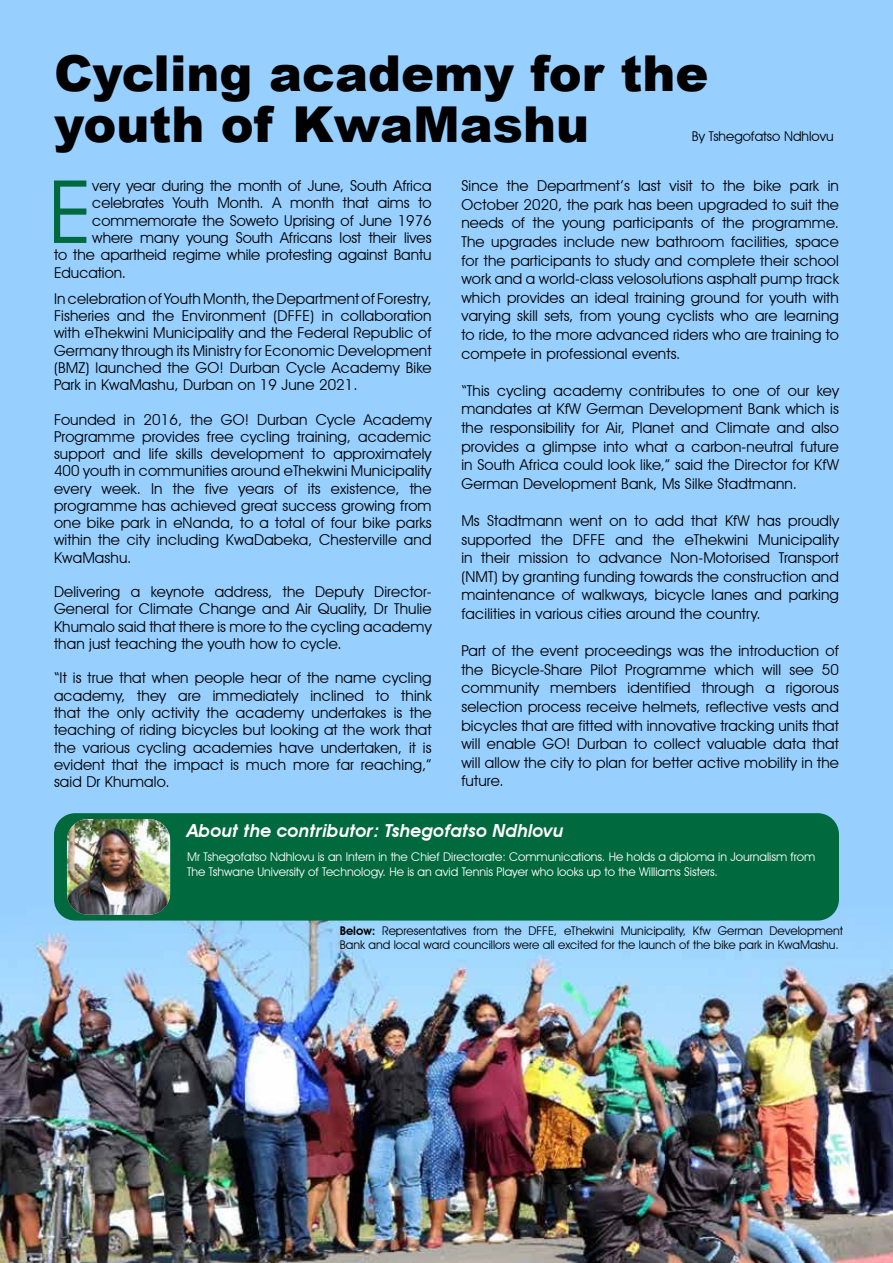
<style>
.page{position:relative;width:893px;height:1263px;background:#fff}
.page>*{position:absolute;margin:0;border:0;box-sizing:border-box;transform-origin:0 0}
.t1{font:87.75px "Avant Garde IT Cby BT";color:#00693e}
.t2{font:900 49.5px/51px "Arial";color:#000}
.t3{font:italic 600 18px "Avant Garde IT Cby BT";letter-spacing:.01em;color:#fff}
.t4{font:15px/18.6px "Avant Garde IT Cby BT";letter-spacing:.01em;color:#000;text-align:justify}
.t5{font:13.5px "Avant Garde IT Cby BT";color:#000}
.t6{font:12px/15px "Avant Garde IT Cby BT";color:#fff}
.t7{font:12px/13.5px "Avant Garde IT Cby BT";color:#000}
.s1{font-weight:600}
</style>
<div class="page">
<img style="left:0;top:0;width:893px;height:1263px">
<div style="left:54px;top:813px;width:785px;height:107px;background:#00693e;border-radius:21px"></div>
<img style="left:67px;top:819px;width:103px;height:96px">
<h2 class="t2" style="left:54px;top:46px;width:656px">Cycling academy for the youth of KwaMashu</h2>
<p class="t5" style="left:692px;top:128px;width:143px">By Tshegofatso Ndhlovu</p>
<h1 class="t1" style="left:48px;top:158px;width:46px">E</h1>
<p class="t4" style="left:92px;top:176px;width:341px">very year during the month of June, South Africa</p>
<p class="t4" style="left:92px;top:194px;width:341px">celebrates Youth Month. A month that aims to</p>
<p class="t4" style="left:92px;top:211px;width:341px">commemorate the Soweto Uprising of June 1976</p>
<p class="t4" style="left:92px;top:228px;width:341px">where many young South Africans lost their lives</p>
<p class="t4" style="left:54px;top:245px;width:379px">to the apartheid regime while protesting against Bantu</p>
<p class="t4" style="left:54px;top:263px;width:74px">Education.</p>
<p class="t4" style="left:54px;top:290px;width:379px;line-height:17.2px">In celebration of Youth Month, the Department of Forestry, Fisheries and the Environment (DFFE) in collaboration with eThekwini Municipality and the Federal Republic of Germany through its Ministry for Economic Development (BMZ) launched the GO! Durban Cycle Academy Bike Park in KwaMashu, Durban on 19 June 2021.</p>
<p class="t4" style="left:54px;top:411px;width:379px;line-height:17.2px">Founded in 2016, the GO! Durban Cycle Academy Programme provides free cycling training, academic support and life skills development to approximately 400 youth in communities around eThekwini Municipality every week. In the five years of its existence, the programme has achieved great success growing from one bike park in eNanda, to a total of four bike parks within the city including KwaDabeka, Chesterville and KwaMashu.</p>
<p class="t4" style="left:54px;top:583px;width:379px;line-height:17.2px">Delivering a keynote address, the Deputy Director-General for Climate Change and Air Quality, Dr Thulie Khumalo said that there is more to the cycling academy than just teaching the youth how to cycle.</p>
<p class="t4" style="left:54px;top:669px;width:379px;line-height:17.2px">“It is true that when people hear of the name cycling academy, they are immediately inclined to think that the only activity the academy undertakes is the teaching of riding bicycles but looking at the work that the various cycling academies have undertaken, it is evident that the impact is much more far reaching,” said Dr Khumalo.</p>
<p class="t4" style="left:461px;top:176px;width:379px">Since the Department’s last visit to the bike park in October 2020, the park has been upgraded to suit the needs of the young participants of the programme.<br>The upgrades include new bathroom facilities, space for the participants to study and complete their school work and a world-class velosolutions asphalt pump track which provides an ideal training ground for youth with varying skill sets, from young cyclists who are learning to ride, to the more advanced riders who are training to compete in professional events.</p>
<p class="t4" style="left:461px;top:381px;width:379px">“This cycling academy contributes to one of our key mandates at KfW German Development Bank which is the responsibility for Air, Planet and Climate and also provides a glimpse into what a carbon-neutral future in South Africa could look like,” said the Director for KfW German Development Bank, Ms Silke Stadtmann.</p>
<p class="t4" style="left:461px;top:511px;width:379px">Ms Stadtmann went on to add that KfW has proudly supported the DFFE and the eThekwini Municipality in their mission to advance Non-Motorised Transport (NMT) by granting funding towards the construction and maintenance of walkways, bicycle lanes and parking facilities in various cities around the country.</p>
<p class="t4" style="left:461px;top:641px;width:379px">Part of the event proceedings was the introduction of the Bicycle-Share Pilot Programme which will see 50 community members identified through a rigorous selection process receive helmets, reflective vests and bicycles that are fitted with innovative tracking units that will enable GO! Durban to collect valuable data that will allow the city to plan for better active mobility in the future.</p>
<p class="t3" style="left:187px;top:820px;width:378px">About the contributor: Tshegofatso Ndhlovu</p>
<p class="t6" style="left:187px;top:849px;width:630px">Mr Tshegofatso Ndhlovu is an Intern in the Chief Directorate: Communications. He holds a diploma in Journalism from<br>The Tshwane University of Technology. He is an avid Tennis Player who looks up to the Williams Sisters.</p>
<p class="t7" style="left:340px;top:924px;width:505px"><span class="s1">Below:</span> Representatives from the DFFE, eThekwini Municipality, Kfw German Development<br>Bank and local ward councillors were all excited for the launch of the bike park in KwaMashu.</p>
</div>
